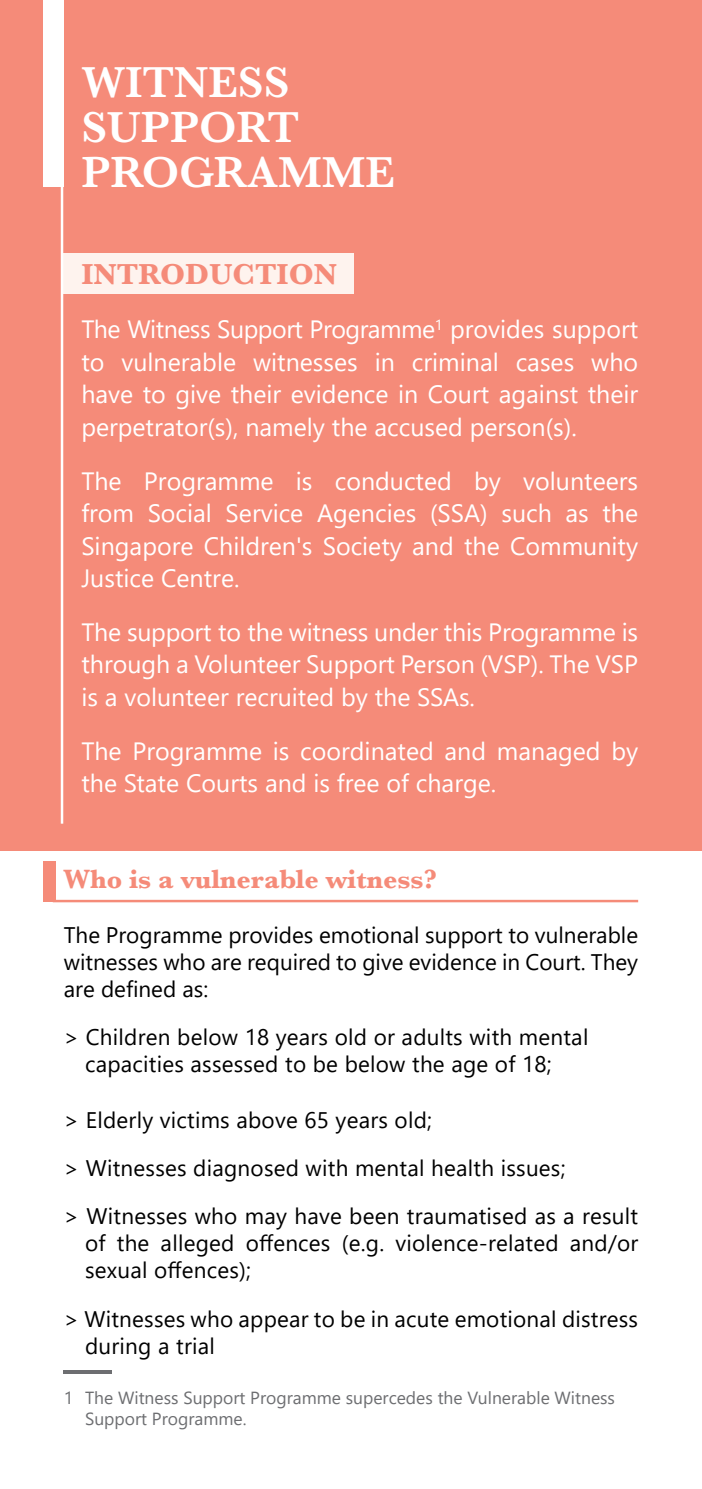
<style>
.page{position:relative;width:702px;height:1489px;background:#fff}
.page>*{position:absolute;margin:0;border:0;box-sizing:border-box;transform-origin:0 0}
.t1{font:600 45px/45px "Baskerville";color:#fff}
.t2{font:700 30px "Baskerville";color:#f58b79}
.t3{font:700 27.5px "Baskerville";color:#f58b79}
.t4{font:25px/32.5px "Segoe UI";color:#fff;text-align:justify}
.t5{font:22.5px/27px "Segoe UI";letter-spacing:.01em;color:#000}
.t6{font:17.5px/21px "Segoe UI";color:#6d6e71}
</style>
<div class="page">
<div style="left:0;top:0;width:702px;height:850px;background:#f58b79"></div>
<div style="left:43px;top:861px;width:12px;height:41px;background:#f58b79"></div>
<svg style="left:53px;top:861px;width:586px;height:42px"></svg>
<svg style="left:64px;top:1370px;width:48px;height:3px"></svg>
<div style="left:63px;top:254px;width:291px;height:40px;background:#fef3ee"></div>
<div style="left:43px;top:0;width:20px;height:186px;background:#fff"></div>
<hr style="left:61px;top:161px;width:2px;height:662px;background:#fff">
<h1 class="t1" style="left:81px;top:59px;width:315px">WITNESS<br>SUPPORT<br>PROGRAMME</h1>
<p class="t2" style="left:81px;top:254px;width:257px">INTRODUCTION</p>
<p class="t4" style="left:81px;top:311px;width:558px">The Witness Support Programme<sup>1</sup> provides support to vulnerable witnesses in criminal cases who have to give their evidence in Court against their perpetrator(s), namely the accused person(s).</p>
<p class="t4" style="left:81px;top:462px;width:558px">The Programme is conducted by volunteers from Social Service Agencies (SSA) such as the Singapore Children's Society and the Community Justice Centre.</p>
<p class="t4" style="left:81px;top:613px;width:558px">The support to the witness under this Programme is through a Volunteer Support Person (VSP). The VSP is a volunteer recruited by the SSAs.</p>
<p class="t4" style="left:81px;top:732px;width:558px">The Programme is coordinated and managed by the State Courts and is free of charge.</p>
<p class="t3" style="left:64px;top:859px;width:374px">Who is a vulnerable witness?</p>
<p class="t5" style="left:64px;top:919px;width:576px;text-align:justify">The Programme provides emotional support to vulnerable witnesses who are required to give evidence in Court. They are defined as:</p>
<p class="t5" style="left:85px;top:1021px;width:505px;text-indent:-21px">&gt; Children below 18 years old or adults with mental capacities assessed to be below the age of 18;</p>
<p class="t5" style="left:64px;top:1093px;width:576px;line-height:48.2px">&gt; Elderly victims above 65 years old;<br>&gt; Witnesses diagnosed with mental health issues;<br>&gt; Witnesses who may have been traumatised as a result</p>
<p class="t5" style="left:85px;top:1227px;width:554px">of the alleged offences (e.g. violence-related and/or sexual offences);</p>
<p class="t5" style="left:85px;top:1303px;width:554px;text-indent:-21px">&gt; Witnesses who appear to be in acute emotional distress during a trial</p>
<p class="t6" style="left:85px;top:1385px;width:531px;text-indent:-21px">1 The Witness Support Programme supercedes the Vulnerable Witness<br>Support Programme.</p>
</div>
